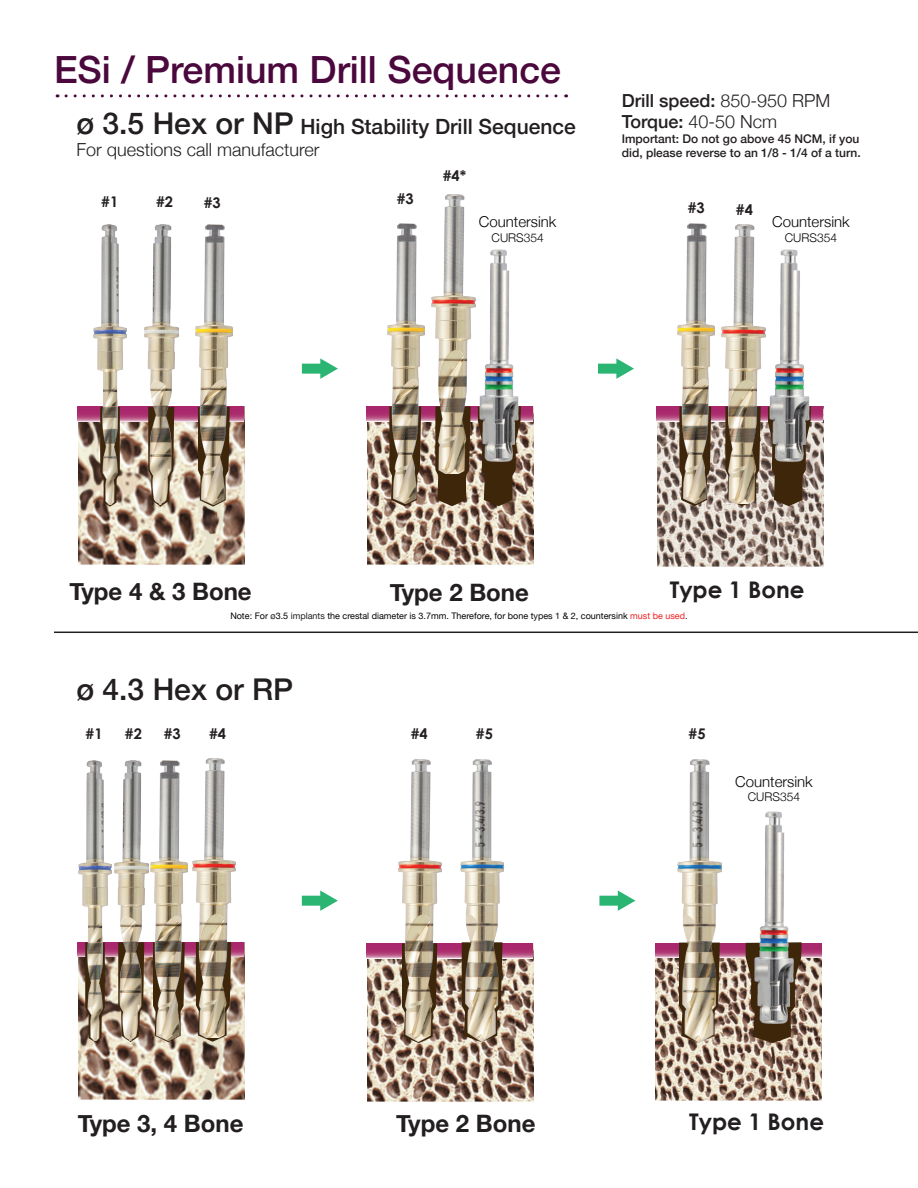
<style>
.page{position:relative;width:918px;height:1188px;background:#fff}
.page>*{position:absolute;margin:0;border:0;box-sizing:border-box;transform-origin:0 0}
.Headline{font:500 37.5px "Helvetica Neue";color:#4b083d}
.t1{font:500 30px "Helvetica Neue";color:#231f20}
.t2{font:700 24px "Helvetica Neue";color:#231f20}
.t3{font:700 22.95px "Century Gothic";color:#231f20}
.t4{font:500 21px "Helvetica Neue";color:#231f20}
.t5{font:300 18px "Helvetica Neue";color:#231f20}
.t6{font:500 18px "Helvetica Neue";color:#231f20}
.t7{font:300 15px "Helvetica Neue";color:#040503}
.t8{font:700 14.7px "Century Gothic";color:#231f20}
.t9{font:500 12px/14.4px "Helvetica Neue";color:#231f20}
.t10{font:300 12px "Helvetica Neue";color:#040503}
.t11{font:9px "Helvetica Neue";color:#040503}
.s1{font-size:30px}
.s2{font-weight:300}
.s3{font-weight:500}
.s4{color:#231f20}
.s5{color:#ee2123}
.s6{color:#041f22}
</style>
<div class="page">
<img style="left:367px;top:958px;width:166px;height:144px">
<svg style="left:367px;top:943px;width:166px;height:15px"></svg>
<img style="left:367px;top:421px;width:166px;height:144px">
<svg style="left:367px;top:406px;width:166px;height:15px"></svg>
<img style="left:78px;top:421px;width:166px;height:144px">
<svg style="left:78px;top:407px;width:166px;height:14px"></svg>
<img style="left:655px;top:943px;width:167px;height:157px">
<svg style="left:66px;top:94px;width:501px;height:3px"></svg>
<svg style="left:302px;top:358px;width:36px;height:21px"></svg>
<svg style="left:598px;top:358px;width:36px;height:21px"></svg>
<svg style="left:100px;top:505px;width:20px;height:2px"></svg>
<svg style="left:148px;top:505px;width:26px;height:2px"></svg>
<svg style="left:302px;top:890px;width:36px;height:21px"></svg>
<svg style="left:599px;top:890px;width:36px;height:21px"></svg>
<svg style="left:656px;top:943px;width:22px;height:14px"></svg>
<svg style="left:721px;top:943px;width:101px;height:14px"></svg>
<img style="left:93px;top:225px;width:34px;height:280px">
<img style="left:145px;top:225px;width:34px;height:280px">
<svg style="left:198px;top:505px;width:32px;height:2px"></svg>
<img style="left:196px;top:225px;width:36px;height:280px">
<svg style="left:389px;top:504px;width:32px;height:2px"></svg>
<img style="left:388px;top:224px;width:36px;height:280px">
<svg style="left:435px;top:474px;width:36px;height:32px"></svg>
<img style="left:432px;top:195px;width:43px;height:279px">
<svg style="left:478px;top:462px;width:43px;height:44px"></svg>
<img style="left:476px;top:249px;width:47px;height:213px">
<img style="left:657px;top:421px;width:166px;height:146px">
<svg style="left:657px;top:406px;width:166px;height:15px"></svg>
<svg style="left:679px;top:504px;width:32px;height:2px"></svg>
<img style="left:678px;top:224px;width:36px;height:280px">
<svg style="left:725px;top:504px;width:36px;height:2px"></svg>
<img style="left:722px;top:225px;width:43px;height:279px">
<svg style="left:768px;top:462px;width:43px;height:44px"></svg>
<img style="left:766px;top:249px;width:47px;height:213px">
<img style="left:78px;top:957px;width:166px;height:143px">
<svg style="left:112px;top:942px;width:132px;height:15px"></svg>
<svg style="left:85px;top:1040px;width:20px;height:2px"></svg>
<svg style="left:118px;top:1040px;width:26px;height:2px"></svg>
<img style="left:78px;top:760px;width:34px;height:280px">
<img style="left:115px;top:760px;width:34px;height:280px">
<svg style="left:153px;top:1040px;width:32px;height:2px"></svg>
<img style="left:151px;top:760px;width:36px;height:280px">
<svg style="left:196px;top:1038px;width:35px;height:4px"></svg>
<img style="left:192px;top:759px;width:44px;height:279px">
<svg style="left:402px;top:1041px;width:35px;height:2px"></svg>
<img style="left:398px;top:759px;width:44px;height:282px">
<img style="left:461px;top:759px;width:43px;height:283px">
<svg style="left:746px;top:942px;width:56px;height:101px"></svg>
<img style="left:750px;top:811px;width:48px;height:213px">
<img style="left:678px;top:759px;width:43px;height:283px">
<hr style="left:54px;top:632px;width:864px;height:1px;background:#231f20">
<p class="Headline" style="left:54px;top:40px;width:509px">ESi / Premium Drill Sequence</p>
<p class="t4" style="left:76px;top:110px;width:501px"><span class="s1">ø 3.5 Hex or NP</span> High Stability Drill Sequence</p>
<p class="t5" style="left:76px;top:135px;width:245px">For questions call manufacturer</p>
<h3 class="t8" style="left:101px;top:192px;width:19px">#1</h3>
<h3 class="t8" style="left:156px;top:193px;width:19px">#2</h3>
<h3 class="t8" style="left:204px;top:193px;width:19px">#3</h3>
<h3 class="t8" style="left:397px;top:189px;width:19px">#3</h3>
<h3 class="t8" style="left:443px;top:166px;width:25px">#4*</h3>
<p class="t7" style="left:479px;top:210px;width:79px">Countersink</p>
<p class="t10" style="left:492px;top:228px;width:54px">CURS354</p>
<p class="t6" style="left:622px;top:86px;width:210px">Drill speed: <span class="s2">850-950 RPM</span></p>
<p class="t5" style="left:622px;top:107px;width:157px"><span class="s3">Torque:</span> 40-50 Ncm</p>
<p class="t9" style="left:622px;top:130px;width:241px">Important: Do not go above 45 NCM, if you did, please reverse to an 1/8 - 1/4 of a turn.</p>
<h3 class="t8" style="left:688px;top:199px;width:19px">#3</h3>
<h3 class="t8" style="left:736px;top:200px;width:19px">#4</h3>
<p class="t7" style="left:772px;top:210px;width:79px">Countersink</p>
<p class="t10" style="left:785px;top:228px;width:54px">CURS354</p>
<p class="t2" style="left:69px;top:572px;width:184px">Type 4 &amp; 3 Bone</p>
<p class="t2" style="left:390px;top:573px;width:141px">Type 2 Bone</p>
<h3 class="t3" style="left:670px;top:575px;width:136px">Type 1 Bone</h3>
<p class="t11" style="left:230px;top:609px;width:459px">Note: For <span class="s4">ø</span>3.5 <span class="s4">implants</span> the crestal diameter is 3.7mm. Therefore, for bone types 1 &amp; 2, countersink <span class="s5">must be used</span><span class="s6">.</span></p>
<p class="t1" style="left:76px;top:665px;width:218px">ø 4.3 Hex or RP</p>
<h3 class="t8" style="left:476px;top:724px;width:19px">#5</h3>
<h3 class="t8" style="left:86px;top:724px;width:19px">#1</h3>
<h3 class="t8" style="left:125px;top:724px;width:19px">#2</h3>
<h3 class="t8" style="left:689px;top:724px;width:19px">#5</h3>
<h3 class="t8" style="left:164px;top:724px;width:19px">#3</h3>
<h3 class="t8" style="left:209px;top:725px;width:19px">#4</h3>
<h3 class="t8" style="left:411px;top:725px;width:19px">#4</h3>
<p class="t7" style="left:735px;top:769px;width:79px">Countersink</p>
<p class="t10" style="left:748px;top:787px;width:54px">CURS354</p>
<p class="t2" style="left:78px;top:1104px;width:167px">Type 3, 4 Bone</p>
<p class="t2" style="left:396px;top:1104px;width:141px">Type 2 Bone</p>
<h3 class="t3" style="left:689px;top:1107px;width:136px">Type 1 Bone</h3>
</div>
